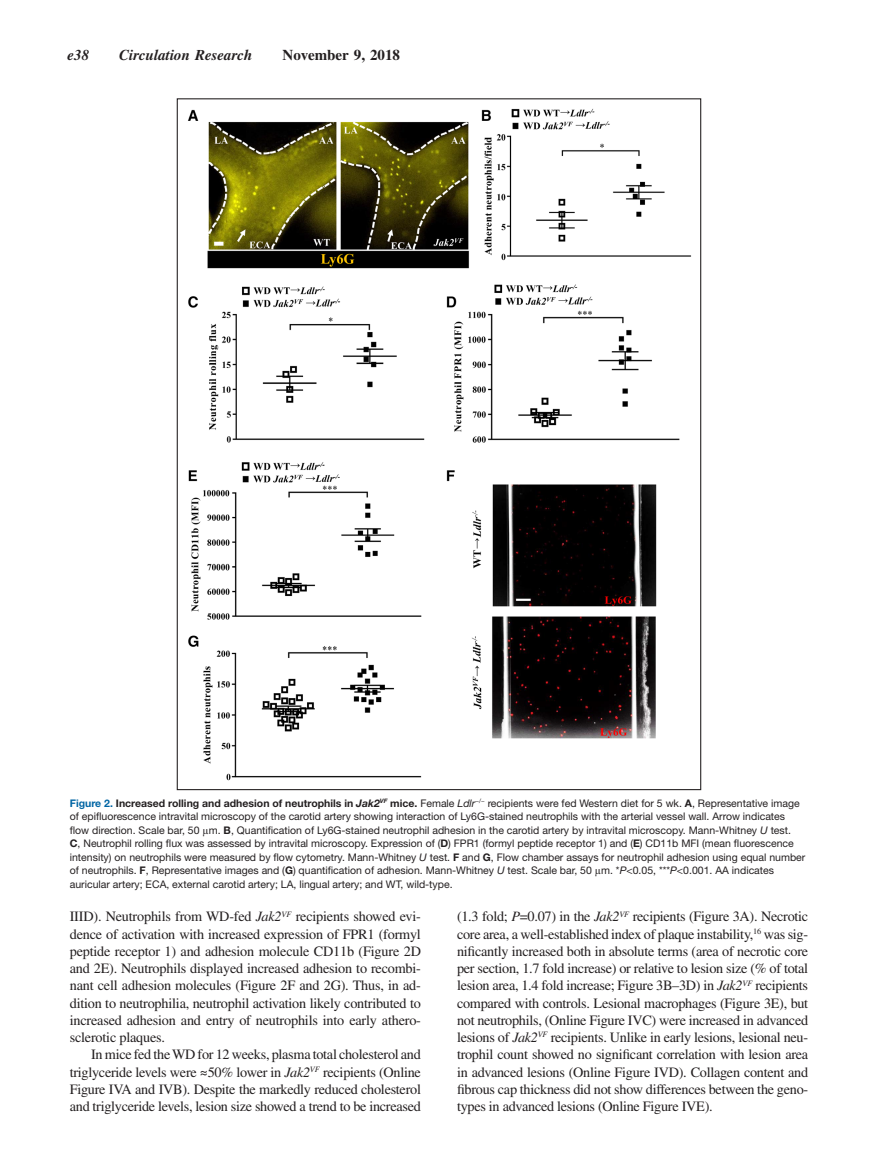
<style>
.page{position:relative;width:878px;height:1175px;background:#fff}
.page>*{position:absolute;margin:0;border:0;box-sizing:border-box;transform-origin:0 0}
.t1{font:italic 700 15px "Times";color:#231f20}
.t2{font:700 15px "Times";color:#231f20}
.t3{font:14.25px/17.2px "Times";letter-spacing:-.02em;color:#231f20;text-align:justify}
.t4{font:10.5px/13.5px "Helvetica Neue LT Std";color:#231f20}
.s1{font-weight:700;color:#0065a4}
.s2{font-weight:700}
.s3{font-weight:700;font-style:italic}
.s4{font-style:italic}
.s5{font-family:"Gandhari Unicode"}
</style>
<div class="page">
<svg style="left:176px;top:98px;width:525px;height:692px"></svg>
<p class="t1" style="left:68px;top:46px;width:23px">e38</p>
<p class="t1" style="left:119px;top:46px;width:135px">Circulation Research</p>
<p class="t2" style="left:282px;top:46px;width:119px">November 9, 2018</p>
<p class="t4" style="left:70px;top:796px;width:737px"><span class="s1">Figure 2.</span> <span class="s2">Increased rolling and adhesion of neutrophils in</span> <span class="s3">Jak2</span><sup>VF</sup> <span class="s2">mice.</span> Female <span class="s4">Ldlr</span><sup>−/−</sup> recipients were fed Western diet for 5 wk. <span class="s2">A</span>, Representative image of epifluorescence intravital microscopy of the carotid artery showing interaction of Ly6G-stained neutrophils with the arterial vessel wall. Arrow indicates flow direction. Scale bar, 50 <span class="s5">μ</span>m. <span class="s2">B</span>, Quantification of Ly6G-stained neutrophil adhesion in the carotid artery by intravital microscopy. Mann-Whitney <span class="s4">U</span> test.<br><span class="s2">C</span>, Neutrophil rolling flux was assessed by intravital microscopy. Expression of (<span class="s2">D</span>) FPR1 (formyl peptide receptor 1) and (<span class="s2">E</span>) CD11b MFI (mean fluorescence intensity) on neutrophils were measured by flow cytometry. Mann-Whitney <span class="s4">U</span> test. <span class="s2">F</span> and <span class="s2">G</span>, Flow chamber assays for neutrophil adhesion using equal number of neutrophils. <span class="s2">F</span>, Representative images and (<span class="s2">G</span>) quantification of adhesion. Mann-Whitney <span class="s4">U</span> test. Scale bar, 50 <span class="s5">μ</span>m. *<span class="s4">P</span>&lt;0.05, ***<span class="s4">P</span>&lt;0.001. AA indicates auricular artery; ECA, external carotid artery; LA, lingual artery; and WT, wild-type.</p>
<p class="t3" style="left:70px;top:908px;width:353px">IIID). Neutrophils from WD-fed <span class="s4">Jak2</span><sup>VF</sup> recipients showed evi&shy;dence of activation with increased expression of FPR1 (formyl peptide receptor 1) and adhesion molecule CD11b (Figure 2D and 2E). Neutrophils displayed increased adhesion to recombi&shy;nant cell adhesion molecules (Figure 2F and 2G). Thus, in ad&shy;dition to neutrophilia, neutrophil activation likely contributed to increased adhesion and entry of neutrophils into early athero&shy;sclerotic plaques.</p>
<p class="t3" style="left:70px;top:1046px;width:353px;text-indent:21px">In mice fed the WD for 12 weeks, plasma total cholesterol and triglyceride levels were <span class="s5">≈</span>50% lower in <span class="s4">Jak2</span><sup>VF</sup> recipients (Online Figure IVA and IVB). Despite the markedly reduced cholesterol and triglyceride levels, lesion size showed a trend to be increased</p>
<p class="t3" style="left:457px;top:908px;width:353px">(1.3 fold; <span class="s4">P</span>=0.07) in the <span class="s4">Jak2</span><sup>VF</sup> recipients (Figure 3A). Necrotic core area, a well-established index of plaque instability,<sup>16</sup> was sig&shy;nificantly increased both in absolute terms (area of necrotic core per section, 1.7 fold increase) or relative to lesion size (% of total lesion area, 1.4 fold increase; Figure 3B–3D) in <span class="s4">Jak2</span><sup>VF</sup> recipients compared with controls. Lesional macrophages (Figure 3E), but not neutrophils, (Online Figure IVC) were increased in advanced lesions of <span class="s4">Jak2</span><sup>VF</sup> recipients. Unlike in early lesions, lesional neu&shy;trophil count showed no significant correlation with lesion area in advanced lesions (Online Figure IVD). Collagen content and fibrous cap thickness did not show differences between the geno&shy;types in advanced lesions (Online Figure IVE).</p>
</div>
